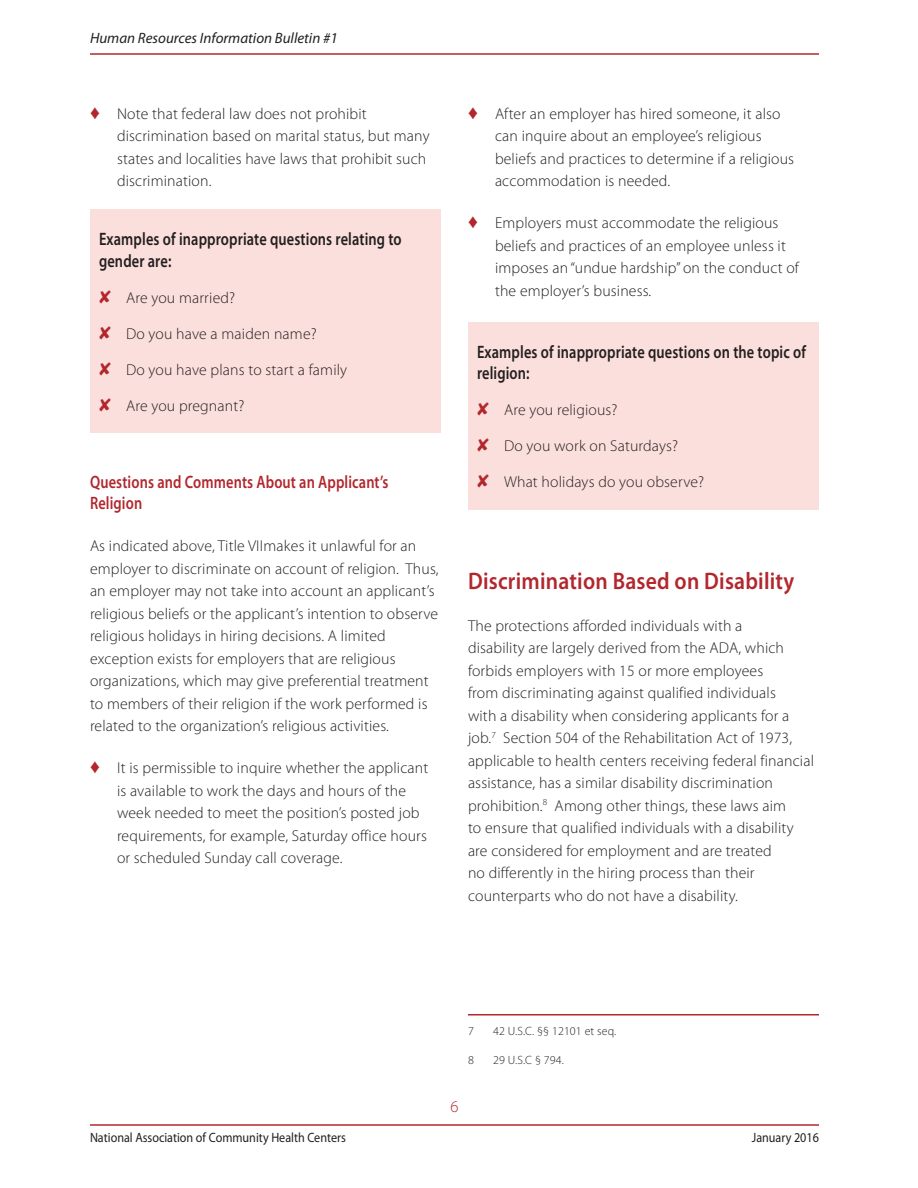
<style>
.page{position:relative;width:918px;height:1188px;background:#fff}
.page>*{position:absolute;margin:0;border:0;box-sizing:border-box;transform-origin:0 0}
.Hd_2{font:600 24px "Myriad Pro";letter-spacing:.01em;color:#b2272d;scale:.9 1}
.Hd3{font:600 18px/21.6px "Myriad Pro";letter-spacing:.01em;color:#231f20;scale:.8 1}
.Hd3-2{font:600 18px/21.6px "Myriad Pro";letter-spacing:.01em;color:#b2272d;scale:.8 1}
.t1{font:300 16.5px "Myriad Pro";color:#b2272d}
.Body_text{font:300 15.75px/22.5px "Myriad Pro";letter-spacing:.01em;color:#231f20}
.Body_text_bul3{font:300 15.75px/22.5px "Myriad Pro";letter-spacing:.01em;color:#231f20}
.t2{font:italic 15px "Myriad Pro";color:#231f20}
.t3{font:13.5px "Myriad Pro";color:#231f20;scale:.9 1}
.Footnote{font:300 12px "Myriad Pro";letter-spacing:.01em;color:#231f20}
.Footnote2{font:300 12px "Myriad Pro";color:#231f20}
.s1{color:#b2272d}
</style>
<div class="page">
<hr style="left:468px;top:1014px;width:351px;height:2px;background:#b2272d">
<div style="left:468px;top:322px;width:351px;height:187px;background:#fbdfdc"></div>
<div style="left:90px;top:210px;width:351px;height:223px;background:#fbdfdc"></div>
<hr style="left:90px;top:53px;width:729px;height:2px;background:#b2272d">
<hr style="left:90px;top:1124px;width:729px;height:2px;background:#b2272d">
<p class="t2" style="left:90px;top:28px;width:249px">Human Resources Information Bulletin #1</p>
<p class="Body_text_bul3" style="left:117px;top:102px;width:314px;text-indent:-27px"><span class="s1">♦</span> Note that federal law does not prohibit discrimination based on marital status, but many states and localities have laws that prohibit such discrimination.</p>
<p class="Body_text_bul3" style="left:495px;top:102px;width:301px;text-indent:-27px"><span class="s1">♦</span> After an employer has hired someone, it also can inquire about an employee’s religious beliefs and practices to determine if a religious accommodation is needed.</p>
<p class="Body_text_bul3" style="left:495px;top:212px;width:306px;text-indent:-27px"><span class="s1">♦</span> Employers must accommodate the religious beliefs and practices of an employee unless it imposes an “undue hardship” on the conduct of the employer’s business.</p>
<p class="Hd3" style="left:99px;top:228px;width:380px">Examples of inappropriate questions relating to gender are:</p>
<p class="Body_text" style="left:99px;top:286px;width:138px"><span class="s1">✘</span> Are you married?</p>
<p class="Body_text" style="left:99px;top:322px;width:219px"><span class="s1">✘</span> Do you have a maiden name?</p>
<p class="Body_text" style="left:99px;top:358px;width:250px"><span class="s1">✘</span> Do you have plans to start a family</p>
<p class="Body_text" style="left:99px;top:394px;width:147px"><span class="s1">✘</span> Are you pregnant?</p>
<p class="Hd3" style="left:477px;top:340px;width:413px">Examples of inappropriate questions on the topic of religion:</p>
<p class="Body_text" style="left:477px;top:399px;width:142px"><span class="s1">✘</span> Are you religious?</p>
<p class="Body_text" style="left:477px;top:435px;width:203px"><span class="s1">✘</span> Do you work on Saturdays?</p>
<p class="Body_text" style="left:477px;top:471px;width:229px"><span class="s1">✘</span> What holidays do you observe?</p>
<p class="Hd3-2" style="left:90px;top:470px;width:375px">Questions and Comments About an Applicant’s<br>Religion</p>
<p class="Body_text" style="left:90px;top:535px;width:350px">As indicated above, Title VIImakes it unlawful for an employer to discriminate on account of religion. Thus, an employer may not take into account an applicant’s religious beliefs or the applicant’s intention to observe religious holidays in hiring decisions. A limited exception exists for employers that are religious organizations, which may give preferential treatment to members of their religion if the work performed is related to the organization’s religious activities.</p>
<p class="Body_text_bul3" style="left:117px;top:757px;width:313px;text-indent:-27px"><span class="s1">♦</span> It is permissible to inquire whether the applicant is available to work the days and hours of the week needed to meet the position’s posted job requirements, for example, Saturday office hours or scheduled Sunday call coverage.</p>
<p class="Hd_2" style="left:468px;top:565px;width:364px">Discrimination Based on Disability</p>
<p class="Body_text" style="left:468px;top:614px;width:348px">The protections afforded individuals with a<br>disability are largely derived from the ADA, which forbids employers with 15 or more employees<br>from discriminating against qualified individuals<br>with a disability when considering applicants for a job.<sup>7</sup> Section 504 of the Rehabilitation Act of 1973, applicable to health centers receiving federal financial assistance, has a similar disability discrimination prohibition.<sup>8</sup> Among other things, these laws aim<br>to ensure that qualified individuals with a disability are considered for employment and are treated<br>no differently in the hiring process than their counterparts who do not have a disability.</p>
<p class="Footnote" style="left:468px;top:1024px;width:7px">7</p>
<p class="Footnote" style="left:493px;top:1024px;width:125px">42 U.S.C. §§ 12101 et seq.</p>
<p class="Footnote2" style="left:468px;top:1052px;width:7px">8</p>
<p class="Footnote2" style="left:493px;top:1052px;width:72px">29 U.S.C § 794.</p>
<p class="t1" style="left:450px;top:1096px;width:10px">6</p>
<p class="t3" style="left:90px;top:1129px;width:286px">National Association of Community Health Centers</p>
<p class="t3" style="left:752px;top:1129px;width:76px">January 2016</p>
</div>
